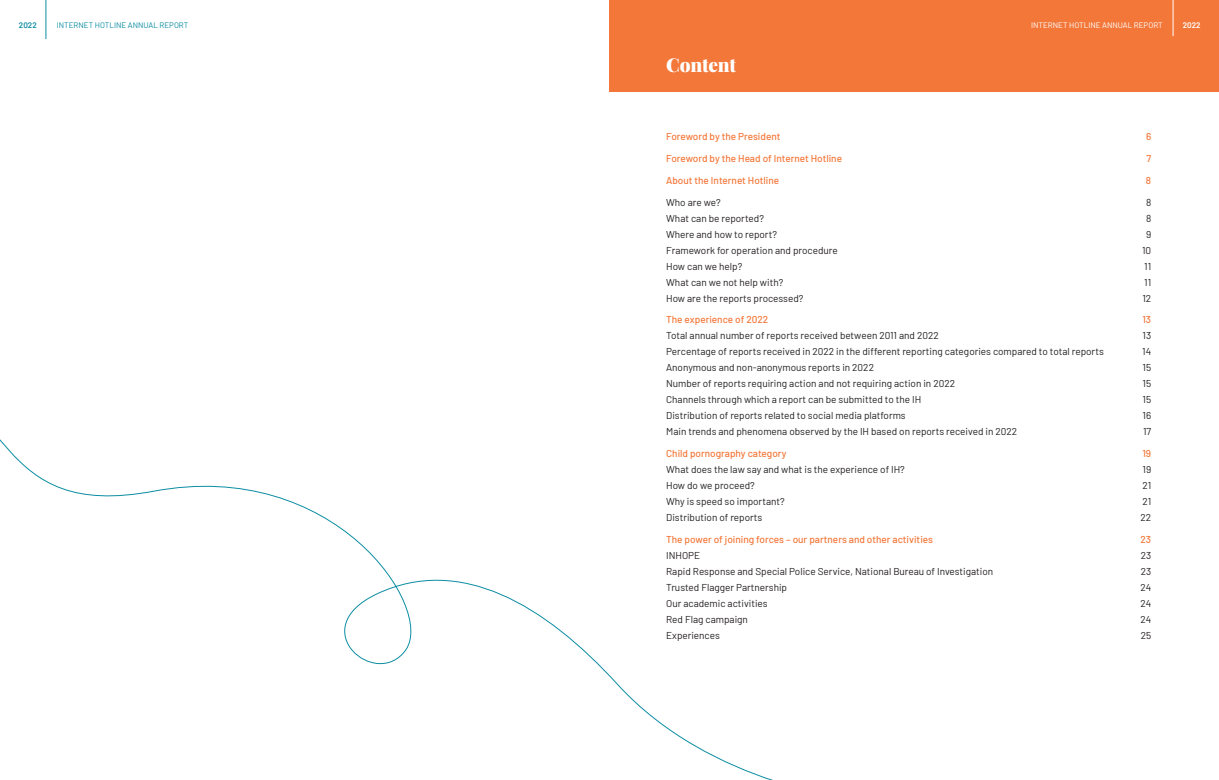
<style>
.page{position:relative;width:1219px;height:780px;background:#fff}
.page>*{position:absolute;margin:0;border:0;box-sizing:border-box;transform-origin:0 0}
.t1{font:900 19px "Playfair Display";letter-spacing:-.015em;color:#fff}
.Alapszöveg{font:10px "Barlow";color:#231f20}
.Alapszöveg-2{font:500 10px "Barlow";color:#f37739}
.t2{font:8px "Barlow";color:#0c8da2}
.t3{font:8px "Barlow";color:#fff}
.t4{font:600 8px "Barlow";color:#0c8da2}
.t5{font:600 8px "Barlow";color:#fff}
</style>
<div class="page">
<hr style="left:46px;top:0;width:1px;height:39px;background:#0c8da2">
<div style="left:609px;top:0;width:610px;height:92px;background:#f37739"></div>
<hr style="left:1173px;top:0;width:1px;height:36px;background:#fff">
<p class="t4" style="left:19px;top:19px;width:19px">2022</p>
<p class="t2" style="left:57px;top:19px;width:133px">INTERNET HOTLINE ANNUAL REPORT</p>
<p class="t3" style="left:1031px;top:19px;width:133px">INTERNET HOTLINE ANNUAL REPORT</p>
<p class="t5" style="left:1183px;top:19px;width:19px">2022</p>
<p class="t1" style="left:666px;top:50px;width:72px">Content</p>
<p class="Alapszöveg-2" style="left:666px;top:130px;width:116px">Foreword by the President</p>
<p class="Alapszöveg-2" style="left:1146px;top:130px;width:7px">6</p>
<p class="Alapszöveg-2" style="left:666px;top:151px;width:177px">Foreword by the Head of Internet Hotline</p>
<p class="Alapszöveg-2" style="left:1146px;top:151px;width:6px">7</p>
<p class="Alapszöveg-2" style="left:666px;top:173px;width:115px">About the Internet Hotline</p>
<p class="Alapszöveg-2" style="left:1146px;top:173px;width:7px">8</p>
<p class="Alapszöveg" style="left:666px;top:195px;width:56px">Who are we?</p>
<p class="Alapszöveg" style="left:1146px;top:195px;width:7px">8</p>
<p class="Alapszöveg" style="left:666px;top:211px;width:99px">What can be reported?</p>
<p class="Alapszöveg" style="left:1146px;top:211px;width:7px">8</p>
<p class="Alapszöveg" style="left:666px;top:227px;width:112px">Where and how to report?</p>
<p class="Alapszöveg" style="left:1146px;top:227px;width:7px">9</p>
<p class="Alapszöveg" style="left:666px;top:243px;width:173px">Framework for operation and procedure</p>
<p class="Alapszöveg" style="left:1142px;top:243px;width:11px">10</p>
<p class="Alapszöveg" style="left:666px;top:259px;width:78px">How can we help?</p>
<p class="Alapszöveg" style="left:1144px;top:259px;width:9px">11</p>
<p class="Alapszöveg" style="left:666px;top:275px;width:119px">What can we not help with?</p>
<p class="Alapszöveg" style="left:1144px;top:275px;width:9px">11</p>
<p class="Alapszöveg" style="left:666px;top:291px;width:139px">How are the reports processed?</p>
<p class="Alapszöveg" style="left:1142px;top:291px;width:10px">12</p>
<p class="Alapszöveg-2" style="left:666px;top:312px;width:104px">The experience of 2022</p>
<p class="Alapszöveg-2" style="left:1142px;top:312px;width:10px">13</p>
<p class="Alapszöveg" style="left:666px;top:328px;width:274px">Total annual number of reports received between 2011 and 2022</p>
<p class="Alapszöveg" style="left:1142px;top:328px;width:10px">13</p>
<p class="Alapszöveg" style="left:666px;top:344px;width:439px">Percentage of reports received in 2022 in the different reporting categories compared to total reports</p>
<p class="Alapszöveg" style="left:1142px;top:344px;width:11px">14</p>
<p class="Alapszöveg" style="left:666px;top:360px;width:209px">Anonymous and non-anonymous reports in 2022</p>
<p class="Alapszöveg" style="left:1143px;top:360px;width:10px">15</p>
<p class="Alapszöveg" style="left:666px;top:376px;width:290px">Number of reports requiring action and not requiring action in 2022</p>
<p class="Alapszöveg" style="left:1143px;top:376px;width:10px">15</p>
<p class="Alapszöveg" style="left:666px;top:392px;width:257px">Channels through which a report can be submitted to the IH</p>
<p class="Alapszöveg" style="left:1143px;top:392px;width:10px">15</p>
<p class="Alapszöveg" style="left:666px;top:408px;width:241px">Distribution of reports related to social media platforms</p>
<p class="Alapszöveg" style="left:1142px;top:408px;width:10px">16</p>
<p class="Alapszöveg" style="left:666px;top:424px;width:352px">Main trends and phenomena observed by the IH based on reports received in 2022</p>
<p class="Alapszöveg" style="left:1143px;top:424px;width:10px">17</p>
<p class="Alapszöveg-2" style="left:666px;top:446px;width:122px">Child pornography category</p>
<p class="Alapszöveg-2" style="left:1142px;top:446px;width:10px">19</p>
<p class="Alapszöveg" style="left:666px;top:462px;width:240px">What does the law say and what is the experience of IH?</p>
<p class="Alapszöveg" style="left:1142px;top:462px;width:10px">19</p>
<p class="Alapszöveg" style="left:666px;top:478px;width:90px">How do we proceed?</p>
<p class="Alapszöveg" style="left:1142px;top:478px;width:10px">21</p>
<p class="Alapszöveg" style="left:666px;top:494px;width:120px">Why is speed so important?</p>
<p class="Alapszöveg" style="left:1142px;top:494px;width:10px">21</p>
<p class="Alapszöveg" style="left:666px;top:510px;width:98px">Distribution of reports</p>
<p class="Alapszöveg" style="left:1140px;top:510px;width:12px">22</p>
<p class="Alapszöveg-2" style="left:666px;top:532px;width:268px">The power of joining forces – our partners and other activities</p>
<p class="Alapszöveg-2" style="left:1141px;top:532px;width:12px">23</p>
<p class="Alapszöveg" style="left:666px;top:548px;width:36px">INHOPE</p>
<p class="Alapszöveg" style="left:1141px;top:548px;width:12px">23</p>
<p class="Alapszöveg" style="left:666px;top:564px;width:329px">Rapid Response and Special Police Service, National Bureau of Investigation</p>
<p class="Alapszöveg" style="left:1141px;top:564px;width:12px">23</p>
<p class="Alapszöveg" style="left:666px;top:580px;width:122px">Trusted Flagger Partnership</p>
<p class="Alapszöveg" style="left:1140px;top:580px;width:12px">24</p>
<p class="Alapszöveg" style="left:666px;top:596px;width:103px">Our academic activities</p>
<p class="Alapszöveg" style="left:1140px;top:596px;width:12px">24</p>
<p class="Alapszöveg" style="left:666px;top:612px;width:83px">Red Flag campaign</p>
<p class="Alapszöveg" style="left:1140px;top:612px;width:12px">24</p>
<p class="Alapszöveg" style="left:666px;top:628px;width:55px">Experiences</p>
<p class="Alapszöveg" style="left:1141px;top:628px;width:12px">25</p>
</div>
